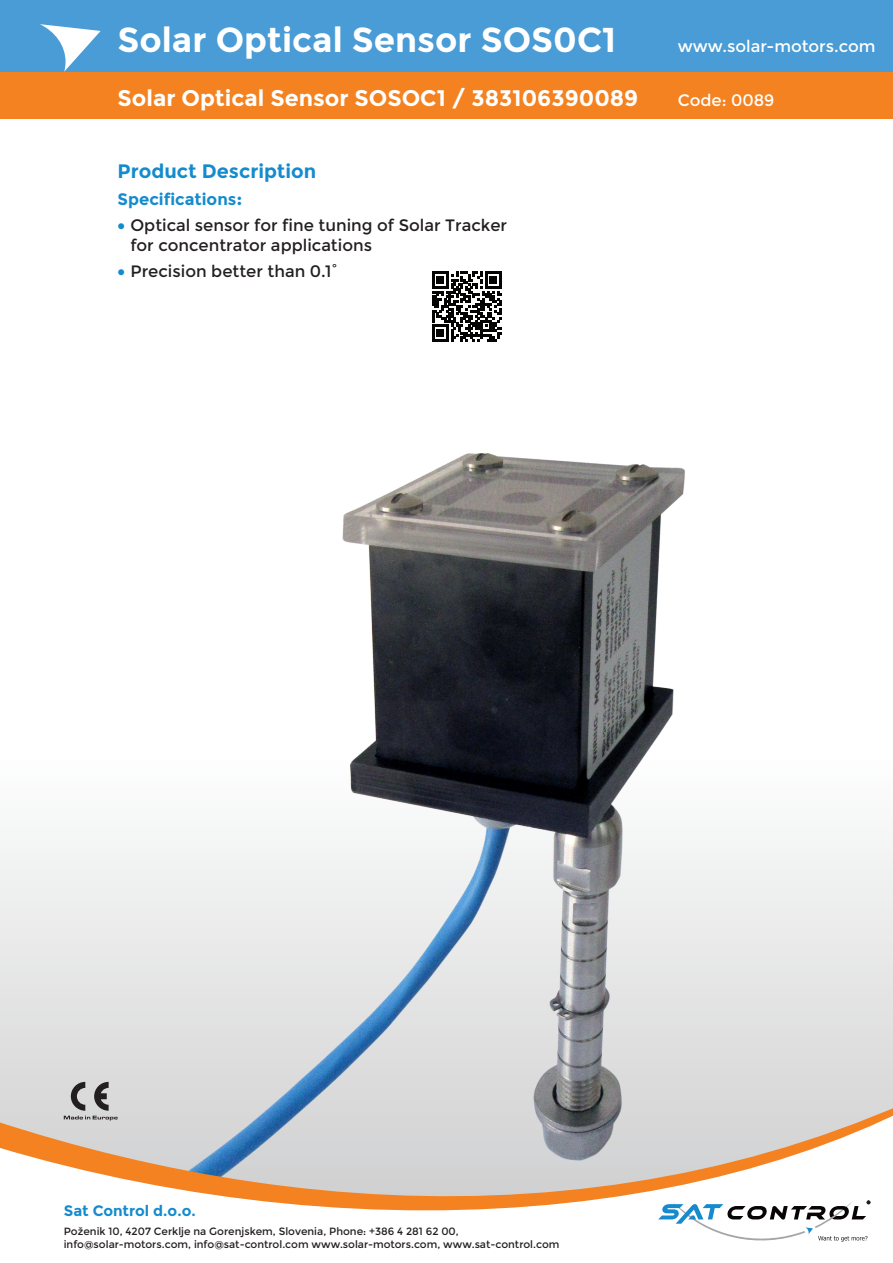
<style>
.page{position:relative;width:893px;height:1263px;background:#fff}
.page>*{position:absolute;margin:0;border:0;box-sizing:border-box;transform-origin:0 0}
.t1{font:700 34.5px "Montserrat";color:#fff}
.t2{font:700 22.5px "Montserrat";color:#fff}
.t3{font:700 19.5px "Montserrat";color:#158bcd}
.t4{font:16.5px/19.8px "Montserrat";color:#231f20}
.t5{font:16.5px "Montserrat";color:#fff}
.t6{font:700 16.5px "Montserrat";color:#158bcd}
.t7{font:700 15px "Montserrat";letter-spacing:-.005em;color:#158bcd}
.t8{font:10.5px/12.6px "Montserrat";color:#231f20}
.s1{font-size:19.5px}
.s2{color:#158bcd}
</style>
<div class="page">
<svg style="left:0;top:839px;width:893px;height:223px"></svg>
<img style="left:159px;top:453px;width:688px;height:609px">
<div style="left:0;top:70px;width:893px;height:49px;background:#f58220"></div>
<svg style="left:0;top:1062px;width:893px;height:180px;fill:#dbd9da"></svg>
<div style="left:0;top:0;width:893px;height:72px;background:#499cd5"></div>
<svg style="left:40px;top:24px;width:61px;height:48px"></svg>
<svg style="left:432px;top:272px;width:70px;height:69px"></svg>
<svg style="left:64px;top:1082px;width:54px;height:38px;background:#a7a6a7"></svg>
<p class="t1" style="left:118px;top:19px;width:500px">Solar Optical Sensor SOS0C1</p>
<p class="t2" style="left:118px;top:85px;width:522px">Solar Optical Sensor SOSOC1 / 383106390089</p>
<p class="t3" style="left:118px;top:159px;width:200px">Product Description</p>
<p class="t6" style="left:118px;top:190px;width:126px">Specifications<span class="s1">:</span></p>
<p class="t4" style="left:130px;top:216px;width:378px;text-indent:-13px"><span class="s2">•</span> Optical sensor for fine tuning of Solar Tracker for concentrator applications</p>
<p class="t4" style="left:118px;top:262px;width:222px"><span class="s2">•</span> Precision better than 0.1˚</p>
<p class="t5" style="left:678px;top:36px;width:199px">www.solar-motors.com</p>
<p class="t5" style="left:678px;top:91px;width:98px">Code: 0089</p>
<p class="t7" style="left:64px;top:1201px;width:133px">Sat Control d.o.o.</p>
<p class="t8" style="left:64px;top:1225px;width:497px">Poženik 10, 4207 Cerklje na Gorenjskem, Slovenia, Phone: +386 4 281 62 00, info@solar-motors.com, info@sat-control.com www.solar-motors.com, www.sat-control.com</p>
</div>
